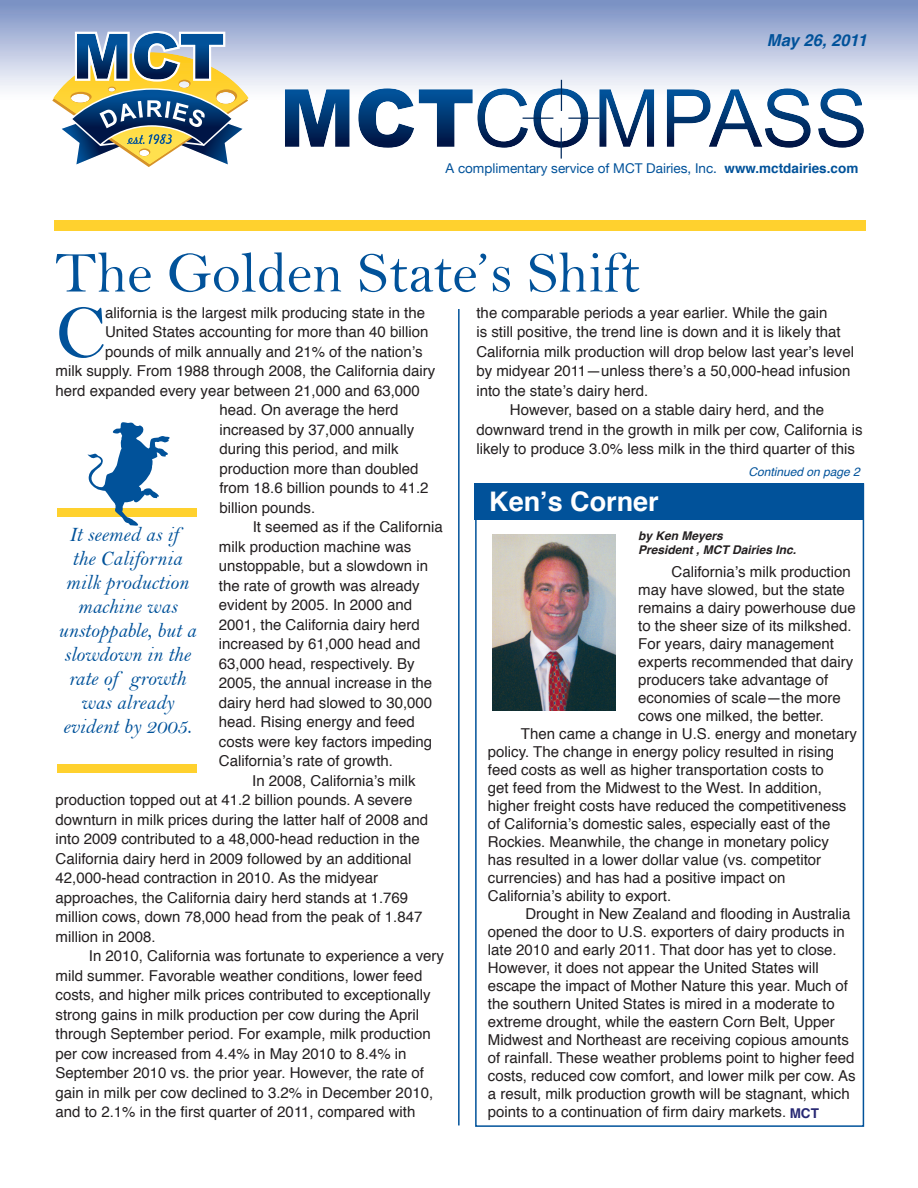
<style>
.page{position:relative;width:918px;height:1188px;background:#fff}
.page>*{position:absolute;margin:0;border:0;box-sizing:border-box;transform-origin:0 0}
.t1{font:76.65px "Bell";color:#01529a}
.t2{font:58.5px "Bell";color:#01529a}
.t3{font:700 27px "Helvetica";color:#fff}
.t4{font:21px/24px "Bell MT Italic";color:#01529a;text-align:center}
.t5{font:italic 700 16.5px "Helvetica";color:#01529a}
.t6{font:15px "Helvetica";color:#231f20}
.t7{font:13.5px "Helvetica Neue";color:#01529a}
.t8{font:700 13.5px "Helvetica";color:#272873}
.t9{font:italic 700 12px/14.4px "Helvetica";color:#231f20}
.t10{font:italic 12px "Helvetica";color:#01529a}
.s1{font-family:"Helvetica";font-weight:700}
</style>
<div class="page">
<div style="left:0;top:0;width:918px;height:104px;background:linear-gradient(to bottom,#788ec3,#fff)"></div>
<svg style="left:52px;top:11px;width:197px;height:156px"></svg>
<svg style="left:285px;top:89px;width:65px;height:58px"></svg>
<svg style="left:358px;top:88px;width:230px;height:60px"></svg>
<svg style="left:599px;top:89px;width:55px;height:58px"></svg>
<svg style="left:667px;top:88px;width:144px;height:60px"></svg>
<svg style="left:818px;top:88px;width:46px;height:60px"></svg>
<hr style="left:561px;top:80px;width:1px;height:31px;background:#00295c">
<hr style="left:561px;top:128px;width:1px;height:31px;background:#00295c">
<hr style="left:523px;top:118px;width:30px;height:1px;background:#00295c">
<hr style="left:568px;top:118px;width:31px;height:1px;background:#00295c">
<div style="left:57px;top:508px;width:140px;height:9px;background:#ffd12e"></div>
<div style="left:57px;top:764px;width:140px;height:9px;background:#ffd12e"></div>
<img style="left:492px;top:535px;width:123px;height:175px">
<div style="left:475px;top:483px;width:389px;height:37px;background:#01529a"></div>
<hr style="left:458px;top:309px;width:2px;height:816px;background:#01529a">
<svg style="left:87px;top:422px;width:83px;height:104px"></svg>
<div style="left:54px;top:220px;width:811px;height:10px;background:#ffd12e"></div>
<p class="t5" style="left:767px;top:27px;width:102px">May 26, 2011</p>
<p class="t7" style="left:446px;top:160px;width:414px">A complimentary service of MCT Dairies, Inc. <span class="s1">www.mctdairies.com</span></p>
<h2 class="t2" style="left:55px;top:238px;width:587px">The Golden State’s Shift</h2>
<h1 class="t1" style="left:56px;top:287px;width:51px">C</h1>
<p class="t6" style="left:105px;top:301px;width:322px">alifornia is the largest milk producing state in the</p>
<p class="t6" style="left:476px;top:301px;width:353px">the comparable periods a year earlier. While the gain</p>
<p class="t6" style="left:476px;top:321px;width:366px">is still positive, the trend line is down and it is likely that</p>
<p class="t6" style="left:476px;top:340px;width:379px">California milk production will drop below last year’s level</p>
<p class="t6" style="left:476px;top:360px;width:376px">by midyear 2011—unless there’s a 50,000-head infusion</p>
<p class="t6" style="left:476px;top:379px;width:173px">into the state’s dairy herd.</p>
<p class="t6" style="left:510px;top:399px;width:316px">However, based on a stable dairy herd, and the</p>
<p class="t6" style="left:476px;top:418px;width:388px">downward trend in the growth in milk per cow, California is</p>
<p class="t6" style="left:476px;top:438px;width:380px">likely to produce 3.0% less milk in the third quarter of this</p>
<p class="t6" style="left:105px;top:321px;width:325px">United States accounting for more than 40 billion</p>
<p class="t6" style="left:105px;top:340px;width:319px">pounds of milk annually and 21% of the nation’s</p>
<p class="t6" style="left:56px;top:360px;width:381px">milk supply. From 1988 through 2008, the California dairy</p>
<p class="t6" style="left:56px;top:379px;width:366px">herd expanded every year between 21,000 and 63,000</p>
<p class="t6" style="left:219px;top:399px;width:181px">head. On average the herd</p>
<p class="t6" style="left:219px;top:418px;width:197px">increased by 37,000 annually</p>
<p class="t6" style="left:219px;top:438px;width:181px">during this period, and milk</p>
<p class="t6" style="left:219px;top:457px;width:201px">production more than doubled</p>
<p class="t6" style="left:219px;top:477px;width:211px">from 18.6 billion pounds to 41.2</p>
<p class="t6" style="left:219px;top:496px;width:97px">billion pounds.</p>
<p class="t6" style="left:253px;top:516px;width:192px">It seemed as if the California</p>
<p class="t6" style="left:219px;top:535px;width:194px">milk production machine was</p>
<p class="t6" style="left:219px;top:555px;width:211px">unstoppable, but a slowdown in</p>
<p class="t6" style="left:219px;top:574px;width:202px">the rate of growth was already</p>
<p class="t6" style="left:219px;top:594px;width:195px">evident by 2005. In 2000 and</p>
<p class="t6" style="left:219px;top:613px;width:202px">2001, the California dairy herd</p>
<p class="t6" style="left:219px;top:633px;width:203px">increased by 61,000 head and</p>
<p class="t6" style="left:219px;top:652px;width:197px">63,000 head, respectively. By</p>
<p class="t6" style="left:219px;top:672px;width:215px">2005, the annual increase in the</p>
<p class="t6" style="left:219px;top:691px;width:215px">dairy herd had slowed to 30,000</p>
<p class="t6" style="left:219px;top:711px;width:197px">head. Rising energy and feed</p>
<p class="t6" style="left:219px;top:730px;width:215px">costs were key factors impeding</p>
<p class="t6" style="left:219px;top:750px;width:176px">California’s rate of growth.</p>
<p class="t6" style="left:252px;top:769px;width:165px">In 2008, California’s milk</p>
<p class="t6" style="left:56px;top:789px;width:358px">production topped out at 41.2 billion pounds. A severe</p>
<p class="t6" style="left:56px;top:808px;width:374px">downturn in milk prices during the latter half of 2008 and</p>
<p class="t6" style="left:56px;top:828px;width:366px">into 2009 contributed to a 48,000-head reduction in the</p>
<p class="t6" style="left:56px;top:847px;width:357px">California dairy herd in 2009 followed by an additional</p>
<p class="t6" style="left:56px;top:867px;width:324px">42,000-head contraction in 2010. As the midyear</p>
<p class="t6" style="left:56px;top:886px;width:354px">approaches, the California dairy herd stands at 1.769</p>
<p class="t6" style="left:56px;top:906px;width:368px">million cows, down 78,000 head from the peak of 1.847</p>
<p class="t6" style="left:56px;top:925px;width:102px">million in 2008.</p>
<p class="t6" style="left:89px;top:945px;width:357px">In 2010, California was fortunate to experience a very</p>
<p class="t6" style="left:56px;top:964px;width:368px">mild summer. Favorable weather conditions, lower feed</p>
<p class="t6" style="left:56px;top:984px;width:377px">costs, and higher milk prices contributed to exceptionally</p>
<p class="t6" style="left:56px;top:1003px;width:365px">strong gains in milk production per cow during the April</p>
<p class="t6" style="left:56px;top:1023px;width:377px">through September period. For example, milk production</p>
<p class="t6" style="left:56px;top:1042px;width:352px">per cow increased from 4.4% in May 2010 to 8.4% in</p>
<p class="t6" style="left:56px;top:1062px;width:370px">September 2010 vs. the prior year. However, the rate of</p>
<p class="t6" style="left:56px;top:1081px;width:379px">gain in milk per cow declined to 3.2% in December 2010,</p>
<p class="t6" style="left:56px;top:1101px;width:361px">and to 2.1% in the first quarter of 2011, compared with</p>
<p class="t10" style="left:748px;top:462px;width:113px">Continued on page 2</p>
<h3 class="t3" style="left:489px;top:480px;width:171px">Ken’s Corner</h3>
<h3 class="t4" style="left:58px;top:522px;width:139px">It seemed as if<br>the California milk production machine was unstoppable, but a slowdown in the rate of growth was already evident by 2005.</h3>
<p class="t9" style="left:638px;top:529px;width:160px">by Ken Meyers<br>President , MCT Dairies Inc.</p>
<p class="t6" style="left:672px;top:560px;width:181px">California’s milk production</p>
<p class="t6" style="left:638px;top:578px;width:208px">may have slowed, but the state</p>
<p class="t6" style="left:638px;top:596px;width:219px">remains a dairy powerhouse due</p>
<p class="t6" style="left:638px;top:614px;width:215px">to the sheer size of its milkshed.</p>
<p class="t6" style="left:638px;top:632px;width:197px">For years, dairy management</p>
<p class="t6" style="left:638px;top:650px;width:217px">experts recommended that dairy</p>
<p class="t6" style="left:638px;top:668px;width:192px">producers take advantage of</p>
<p class="t6" style="left:638px;top:686px;width:204px">economies of scale—the more</p>
<p class="t6" style="left:638px;top:704px;width:187px">cows one milked, the better.</p>
<p class="t6" style="left:521px;top:722px;width:337px">Then came a change in U.S. energy and monetary</p>
<p class="t6" style="left:488px;top:740px;width:348px">policy. The change in energy policy resulted in rising</p>
<p class="t6" style="left:488px;top:758px;width:337px">feed costs as well as higher transportation costs to</p>
<p class="t6" style="left:488px;top:776px;width:336px">get feed from the Midwest to the West. In addition,</p>
<p class="t6" style="left:488px;top:794px;width:360px">higher freight costs have reduced the competitiveness</p>
<p class="t6" style="left:488px;top:812px;width:344px">of California’s domestic sales, especially east of the</p>
<p class="t6" style="left:488px;top:830px;width:342px">Rockies. Meanwhile, the change in monetary policy</p>
<p class="t6" style="left:488px;top:848px;width:335px">has resulted in a lower dollar value (vs. competitor</p>
<p class="t6" style="left:488px;top:866px;width:299px">currencies) and has had a positive impact on</p>
<p class="t6" style="left:488px;top:884px;width:185px">California’s ability to export.</p>
<p class="t6" style="left:525px;top:902px;width:327px">Drought in New Zealand and flooding in Australia</p>
<p class="t6" style="left:488px;top:920px;width:358px">opened the door to U.S. exporters of dairy products in</p>
<p class="t6" style="left:488px;top:938px;width:350px">late 2010 and early 2011. That door has yet to close.</p>
<p class="t6" style="left:488px;top:956px;width:333px">However, it does not appear the United States will</p>
<p class="t6" style="left:488px;top:974px;width:362px">escape the impact of Mother Nature this year. Much of</p>
<p class="t6" style="left:488px;top:992px;width:348px">the southern United States is mired in a moderate to</p>
<p class="t6" style="left:488px;top:1010px;width:348px">extreme drought, while the eastern Corn Belt, Upper</p>
<p class="t6" style="left:488px;top:1028px;width:362px">Midwest and Northeast are receiving copious amounts</p>
<p class="t6" style="left:488px;top:1046px;width:368px">of rainfall. These weather problems point to higher feed</p>
<p class="t6" style="left:488px;top:1064px;width:369px">costs, reduced cow comfort, and lower milk per cow. As</p>
<p class="t6" style="left:488px;top:1082px;width:363px">a result, milk production growth will be stagnant, which</p>
<p class="t6" style="left:488px;top:1100px;width:300px">points to a continuation of firm dairy markets.</p>
<p class="t8" style="left:790px;top:1102px;width:31px">MCT</p>
</div>
